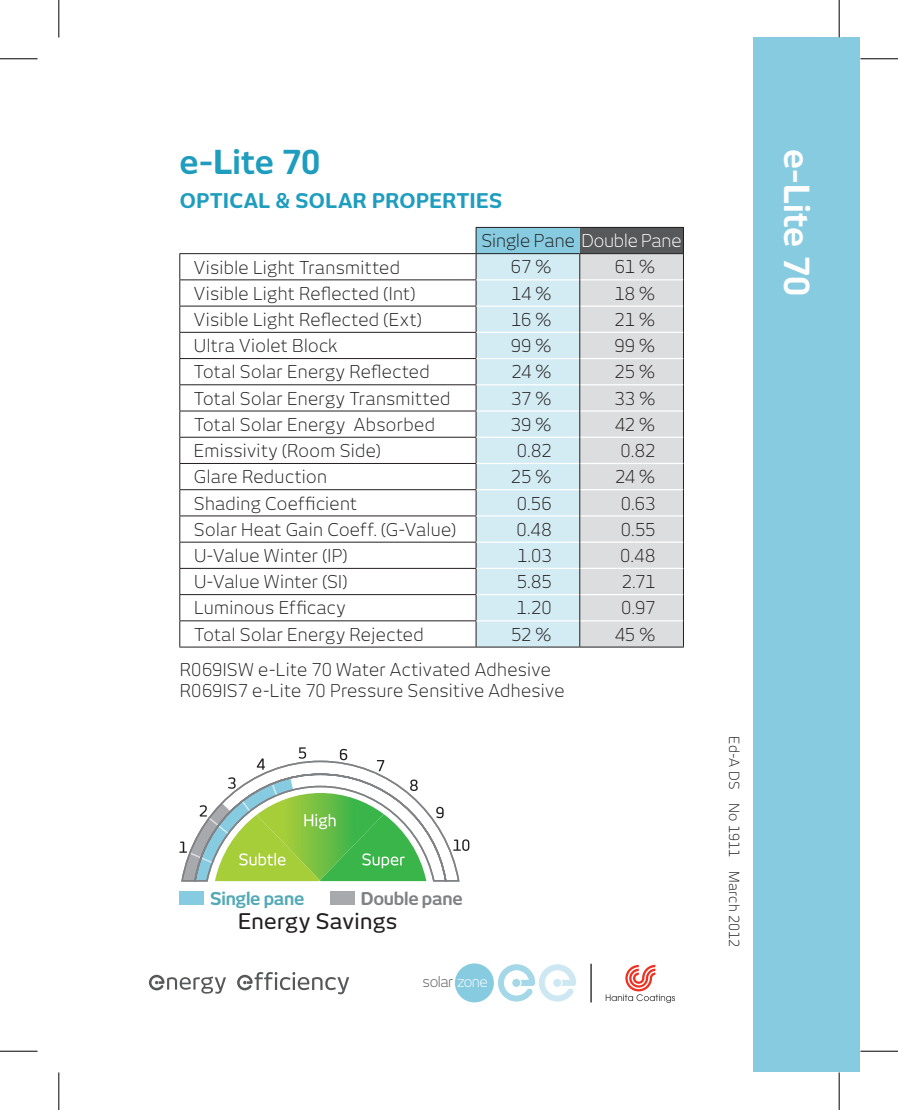
<style>
.page{position:relative;width:898px;height:1110px;background:#fff}
.page>*{position:absolute;margin:0;border:0;box-sizing:border-box;transform-origin:0 0}
.t1{font:700 34px "New June";letter-spacing:-.01em;color:#fff}
.t2{font:700 32.5px "New June";letter-spacing:-.01em;color:#1e9dbe}
.t3{font:500 21.25px "New June";letter-spacing:.015em;color:#231f20}
.t4{font:700 20px "New June";letter-spacing:.015em;color:#1e9dbe}
.t5{font:300 17.5px/21px "New June";letter-spacing:.02em;color:#231f20}
.t6{font:300 17.5px "New June";letter-spacing:-.005em;color:#231f20}
.t7{font:700 17.5px "New June";letter-spacing:-.015em;color:#53a9b6}
.t8{font:700 17.5px "New June";letter-spacing:-.015em;color:#808285}
.t9{font:300 14.25px "New June";letter-spacing:-.04em;color:#57585a}
.t10{font:300 13.75px "New June";letter-spacing:.02em;color:#231f20}
.s1{color:#fff}
</style>
<div class="page">
<div style="left:753px;top:38px;width:107px;height:1034px;background:#87cbe1"></div>
<svg style="left:149px;top:974px;width:77px;height:19px"></svg>
<svg style="left:237px;top:972px;width:112px;height:22px"></svg>
<svg style="left:498px;top:964px;width:78px;height:37px"></svg>
<div style="left:512px;top:979px;width:8px;height:8px;background:#a4d7e8;border-radius:50%"></div>
<div style="left:454px;top:963px;width:39px;height:39px;background:#87cbe1;border-radius:50%"></div>
<div style="left:590px;top:964px;width:1px;height:38px;border:1px solid #57585a"></div>
<svg style="left:605px;top:965px;width:69px;height:38px"></svg>
<div style="left:476px;top:227px;width:103px;height:27px;background:#87cbe1"></div>
<div style="left:579px;top:227px;width:104px;height:27px;background:#57585a"></div>
<div style="left:476px;top:254px;width:103px;height:392px;background:#d3ebf3"></div>
<div style="left:580px;top:254px;width:102px;height:392px;background:#dcdddf"></div>
<hr style="left:475px;top:227px;width:104px;height:1px;background:#231f20">
<hr style="left:579px;top:227px;width:104px;height:1px;background:#231f20">
<hr style="left:179px;top:253px;width:297px;height:1px;background:#231f20">
<hr style="left:179px;top:279px;width:297px;height:1px;background:#231f20">
<hr style="left:179px;top:306px;width:297px;height:1px;background:#231f20">
<hr style="left:179px;top:332px;width:297px;height:1px;background:#231f20">
<hr style="left:179px;top:358px;width:297px;height:1px;background:#231f20">
<hr style="left:179px;top:384px;width:297px;height:1px;background:#231f20">
<hr style="left:179px;top:410px;width:297px;height:1px;background:#231f20">
<hr style="left:179px;top:437px;width:297px;height:1px;background:#231f20">
<hr style="left:179px;top:463px;width:297px;height:1px;background:#231f20">
<hr style="left:179px;top:489px;width:297px;height:1px;background:#231f20">
<hr style="left:179px;top:515px;width:297px;height:1px;background:#231f20">
<hr style="left:179px;top:542px;width:297px;height:1px;background:#231f20">
<hr style="left:179px;top:568px;width:297px;height:1px;background:#231f20">
<hr style="left:179px;top:594px;width:297px;height:1px;background:#231f20">
<hr style="left:179px;top:620px;width:297px;height:1px;background:#231f20">
<svg style="left:179px;top:254px;width:1px;height:392px"></svg>
<svg style="left:682px;top:254px;width:1px;height:392px"></svg>
<hr style="left:179px;top:646px;width:297px;height:1px;background:#231f20">
<hr style="left:476px;top:646px;width:103px;height:1px;background:#231f20">
<hr style="left:579px;top:646px;width:104px;height:1px;background:#231f20">
<svg style="left:475px;top:228px;width:1px;height:418px"></svg>
<hr style="left:476px;top:279px;width:103px;height:1px;background:#fff">
<hr style="left:580px;top:279px;width:102px;height:1px;background:#fff">
<hr style="left:476px;top:305px;width:103px;height:2px;background:#fff">
<hr style="left:580px;top:305px;width:102px;height:2px;background:#fff">
<hr style="left:476px;top:332px;width:103px;height:1px;background:#fff">
<hr style="left:580px;top:332px;width:102px;height:1px;background:#fff">
<hr style="left:476px;top:358px;width:103px;height:1px;background:#fff">
<hr style="left:580px;top:358px;width:102px;height:1px;background:#fff">
<hr style="left:476px;top:384px;width:103px;height:1px;background:#fff">
<hr style="left:580px;top:384px;width:102px;height:1px;background:#fff">
<hr style="left:476px;top:410px;width:103px;height:2px;background:#fff">
<hr style="left:580px;top:410px;width:102px;height:2px;background:#fff">
<hr style="left:476px;top:436px;width:103px;height:2px;background:#fff">
<hr style="left:580px;top:436px;width:102px;height:2px;background:#fff">
<hr style="left:476px;top:463px;width:103px;height:1px;background:#fff">
<hr style="left:580px;top:463px;width:102px;height:1px;background:#fff">
<hr style="left:476px;top:489px;width:103px;height:1px;background:#fff">
<hr style="left:580px;top:489px;width:102px;height:1px;background:#fff">
<hr style="left:476px;top:515px;width:103px;height:1px;background:#fff">
<hr style="left:580px;top:515px;width:102px;height:1px;background:#fff">
<hr style="left:476px;top:541px;width:103px;height:2px;background:#fff">
<hr style="left:580px;top:541px;width:102px;height:2px;background:#fff">
<hr style="left:476px;top:568px;width:103px;height:1px;background:#fff">
<hr style="left:580px;top:568px;width:102px;height:1px;background:#fff">
<hr style="left:476px;top:594px;width:103px;height:1px;background:#fff">
<hr style="left:580px;top:594px;width:102px;height:1px;background:#fff">
<hr style="left:476px;top:620px;width:103px;height:1px;background:#fff">
<hr style="left:580px;top:620px;width:102px;height:1px;background:#fff">
<svg style="left:579px;top:254px;width:1px;height:392px"></svg>
<hr style="left:476px;top:253px;width:103px;height:1px;background:#231f20">
<hr style="left:579px;top:253px;width:104px;height:1px;background:#231f20">
<svg style="left:462px;top:839px;width:7px;height:12px"></svg>
<svg style="left:179px;top:747px;width:288px;height:135px"></svg>
<div style="left:330px;top:892px;width:25px;height:13px;background:#a8a9ad"></div>
<div style="left:179px;top:892px;width:25px;height:13px;background:#87cbe1"></div>
<hr style="left:0;top:58px;width:38px;height:1px;background:#000">
<hr style="left:860px;top:58px;width:37px;height:1px;background:#000">
<hr style="left:0;top:1050px;width:38px;height:1px;background:#000">
<hr style="left:860px;top:1050px;width:37px;height:1px;background:#000">
<hr style="left:58px;top:0;width:1px;height:37px;background:#000">
<hr style="left:58px;top:1072px;width:1px;height:38px;background:#000">
<hr style="left:838px;top:0;width:1px;height:37px;background:#000">
<hr style="left:838px;top:1072px;width:1px;height:38px;background:#000">
<h2 class="t2" style="left:179px;top:143px;width:142px">e-Lite 70</h2>
<h1 class="t1" style="left:816px;top:149px;width:149px;rotate:90deg">e-Lite 70</h1>
<p class="t4" style="left:180px;top:188px;width:324px">OPTICAL &amp; SOLAR PROPERTIES</p>
<p class="t6" style="left:481px;top:231px;width:201px">Single Pane <span class="s1">Double Pane</span></p>
<p class="t5" style="left:194px;top:256px;width:207px">Visible Light Transmitted</p>
<p class="t5" style="left:510px;top:256px;width:42px">67 %</p>
<p class="t5" style="left:614px;top:256px;width:42px">61 %</p>
<p class="t5" style="left:194px;top:283px;width:222px">Visible Light Reflected (Int)</p>
<p class="t5" style="left:511px;top:283px;width:42px">14 %</p>
<p class="t5" style="left:614px;top:283px;width:42px">18 %</p>
<p class="t5" style="left:194px;top:309px;width:229px">Visible Light Reflected (Ext)</p>
<p class="t5" style="left:511px;top:309px;width:42px">16 %</p>
<p class="t5" style="left:614px;top:309px;width:42px">21 %</p>
<p class="t5" style="left:194px;top:335px;width:145px">Ultra Violet Block</p>
<p class="t5" style="left:510px;top:335px;width:42px">99 %</p>
<p class="t5" style="left:614px;top:335px;width:42px">99 %</p>
<p class="t5" style="left:194px;top:361px;width:237px">Total Solar Energy Reflected</p>
<p class="t5" style="left:511px;top:361px;width:41px">24 %</p>
<p class="t5" style="left:614px;top:361px;width:42px">25 %</p>
<p class="t5" style="left:194px;top:387px;width:258px">Total Solar Energy Transmitted</p>
<p class="t5" style="left:511px;top:387px;width:42px">37 %</p>
<p class="t5" style="left:614px;top:387px;width:42px">33 %</p>
<p class="t5" style="left:194px;top:414px;width:242px">Total Solar Energy Absorbed</p>
<p class="t5" style="left:510px;top:414px;width:42px">39 %</p>
<p class="t5" style="left:614px;top:414px;width:42px">42 %</p>
<p class="t5" style="left:194px;top:440px;width:188px">Emissivity (Room Side)</p>
<p class="t5" style="left:516px;top:440px;width:36px">0.82</p>
<p class="t5" style="left:620px;top:440px;width:36px">0.82</p>
<p class="t5" style="left:194px;top:466px;width:134px">Glare Reduction</p>
<p class="t5" style="left:510px;top:466px;width:42px">25 %</p>
<p class="t5" style="left:614px;top:466px;width:41px">24 %</p>
<p class="t5" style="left:194px;top:492px;width:164px">Shading Coefficient</p>
<p class="t5" style="left:516px;top:492px;width:36px">0.56</p>
<p class="t5" style="left:620px;top:492px;width:36px">0.63</p>
<p class="t5" style="left:194px;top:519px;width:263px">Solar Heat Gain Coeff. (G-Value)</p>
<p class="t5" style="left:516px;top:519px;width:36px">0.48</p>
<p class="t5" style="left:620px;top:519px;width:36px">0.55</p>
<p class="t5" style="left:194px;top:545px;width:155px">U-Value Winter (IP)</p>
<p class="t5" style="left:516px;top:545px;width:36px">1.03</p>
<p class="t5" style="left:619px;top:545px;width:36px">0.48</p>
<p class="t5" style="left:194px;top:571px;width:155px">U-Value Winter (SI)</p>
<p class="t5" style="left:516px;top:571px;width:36px">5.85</p>
<p class="t5" style="left:621px;top:571px;width:35px">2.71</p>
<p class="t5" style="left:194px;top:597px;width:153px">Luminous Efficacy</p>
<p class="t5" style="left:516px;top:597px;width:36px">1.20</p>
<p class="t5" style="left:621px;top:597px;width:35px">0.97</p>
<p class="t5" style="left:194px;top:623px;width:231px">Total Solar Energy Rejected</p>
<p class="t5" style="left:511px;top:623px;width:42px">52 %</p>
<p class="t5" style="left:614px;top:623px;width:42px">45 %</p>
<p class="t5" style="left:180px;top:658px;width:386px">R069ISW e-Lite 70 Water Activated Adhesive<br>R069IS7 e-Lite 70 Pressure Sensitive Adhesive</p>
<p class="t7" style="left:210px;top:888px;width:96px">Single pane</p>
<p class="t8" style="left:360px;top:888px;width:103px">Double pane</p>
<p class="t3" style="left:238px;top:909px;width:161px">Energy Savings</p>
<p class="t9" style="left:422px;top:973px;width:67px">solar <span class="s1">zone</span></p>
<p class="t10" style="left:742px;top:736px;width:212px;rotate:90deg">Ed-A DS No 1911 March 2012</p>
</div>
